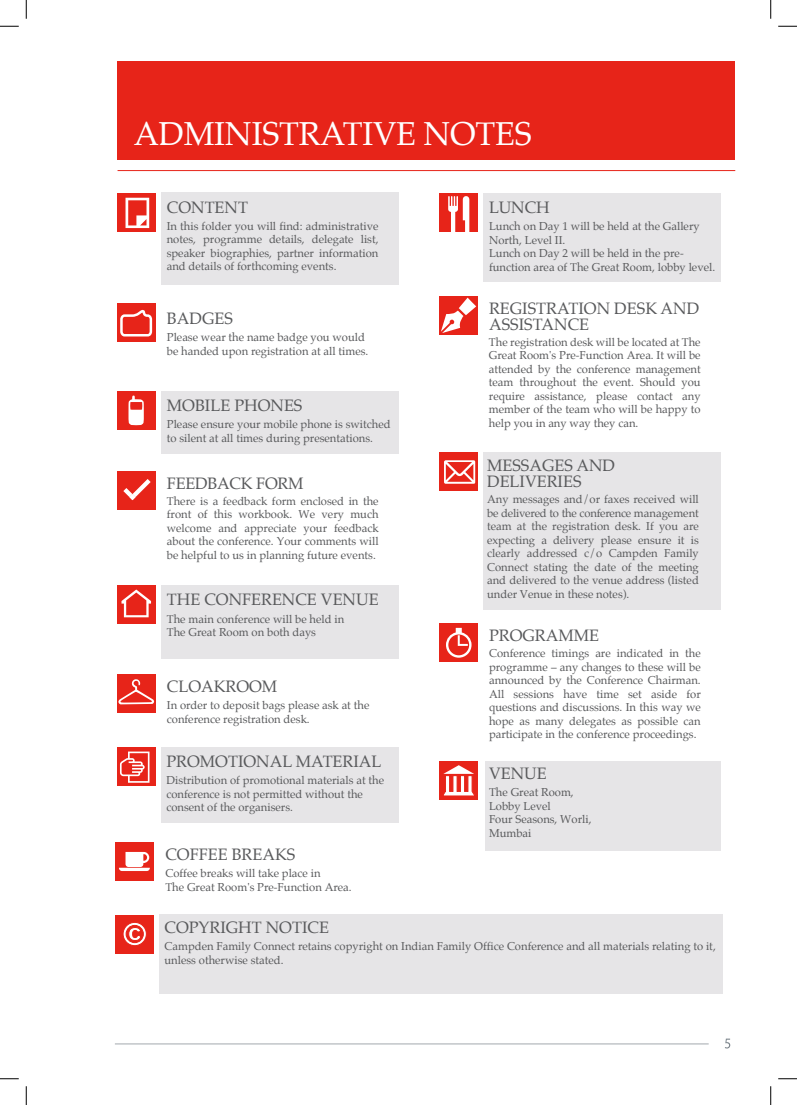
<style>
.page{position:relative;width:797px;height:1105px;background:#fff}
.page>*{position:absolute;margin:0;border:0;box-sizing:border-box;transform-origin:0 0}
.t1{font:32.5px "Palatino";letter-spacing:-.01em;color:#fff}
.t2{font:16.25px/16.2px "Palatino";color:#58595b}
.t3{font:11.25px/13.5px "Palatino";color:#58595b}
</style>
<div class="page">
<svg style="left:725px;top:1038px;width:5px;height:10px"></svg>
<hr style="left:115px;top:1043px;width:593px;height:1px;background:#a2a8ad">
<div style="left:118px;top:62px;width:617px;height:98px;background:#e72419"></div>
<hr style="left:117px;top:170px;width:618px;height:1px;background:#e72419">
<div style="left:117px;top:193px;width:39px;height:39px;background:#e72419"></div>
<div style="left:161px;top:193px;width:237px;height:92px;background:#e6e5e7"></div>
<svg style="left:125px;top:198px;width:24px;height:30px"></svg>
<div style="left:117px;top:303px;width:39px;height:39px;background:#e72419"></div>
<svg style="left:120px;top:309px;width:33px;height:28px"></svg>
<div style="left:117px;top:471px;width:39px;height:39px;background:#e72419"></div>
<svg style="left:123px;top:479px;width:28px;height:21px"></svg>
<div style="left:117px;top:674px;width:39px;height:39px;background:#e72419"></div>
<svg style="left:118px;top:679px;width:36px;height:25px"></svg>
<div style="left:439px;top:452px;width:39px;height:39px;background:#e72419"></div>
<div style="left:483px;top:452px;width:237px;height:158px;background:#e6e5e7"></div>
<svg style="left:444px;top:460px;width:31px;height:24px"></svg>
<div style="left:439px;top:623px;width:39px;height:39px;background:#e72419"></div>
<svg style="left:446px;top:628px;width:25px;height:30px"></svg>
<div style="left:117px;top:747px;width:39px;height:39px;background:#e72419"></div>
<div style="left:161px;top:747px;width:237px;height:76px;background:#e6e5e7"></div>
<svg style="left:120px;top:751px;width:29px;height:32px"></svg>
<div style="left:115px;top:914px;width:39px;height:39px;background:#e72419"></div>
<div style="left:159px;top:914px;width:563px;height:80px;background:#e6e5e7"></div>
<svg style="left:123px;top:922px;width:24px;height:24px"></svg>
<div style="left:439px;top:193px;width:39px;height:39px;background:#e72419"></div>
<div style="left:483px;top:193px;width:237px;height:89px;background:#e6e5e7"></div>
<svg style="left:448px;top:196px;width:21px;height:36px"></svg>
<div style="left:485px;top:761px;width:235px;height:90px;background:#e6e5e7"></div>
<div style="left:439px;top:761px;width:39px;height:39px;background:#e72419"></div>
<svg style="left:443px;top:765px;width:31px;height:31px"></svg>
<div style="left:117px;top:585px;width:39px;height:39px;background:#e72419"></div>
<div style="left:161px;top:585px;width:237px;height:74px;background:#e6e5e7"></div>
<svg style="left:121px;top:589px;width:30px;height:28px"></svg>
<div style="left:117px;top:391px;width:39px;height:39px;background:#e72419"></div>
<div style="left:161px;top:391px;width:237px;height:62px;background:#e6e5e7"></div>
<svg style="left:128px;top:396px;width:16px;height:29px"></svg>
<div style="left:115px;top:842px;width:39px;height:39px;background:#e72419"></div>
<svg style="left:119px;top:852px;width:31px;height:19px"></svg>
<div style="left:439px;top:296px;width:39px;height:39px;background:#e72419"></div>
<svg style="left:441px;top:298px;width:35px;height:35px"></svg>
<svg style="left:0;top:25px;width:19px;height:2px"></svg>
<svg style="left:778px;top:25px;width:19px;height:2px"></svg>
<svg style="left:0;top:1078px;width:19px;height:1px"></svg>
<svg style="left:778px;top:1078px;width:19px;height:1px"></svg>
<svg style="left:25px;top:0;width:2px;height:19px"></svg>
<svg style="left:25px;top:1086px;width:2px;height:19px"></svg>
<svg style="left:770px;top:0;width:1px;height:19px"></svg>
<svg style="left:770px;top:1086px;width:1px;height:19px"></svg>
<h1 class="t1" style="left:134px;top:107px;width:399px">ADMINISTRATIVE NOTES</h1>
<h2 class="t2" style="left:167px;top:199px;width:83px">CONTENT</h2>
<p class="t3" style="left:167px;top:219px;width:213px;text-align:justify">In this folder you will find: administrative notes, programme details, delegate list, speaker biographies, partner information and details of forthcoming events.</p>
<h2 class="t2" style="left:167px;top:310px;width:68px">BADGES</h2>
<p class="t3" style="left:167px;top:330px;width:203px">Please wear the name badge you would be handed upon registration at all times.</p>
<h2 class="t2" style="left:167px;top:397px;width:137px">MOBILE PHONES</h2>
<p class="t3" style="left:167px;top:417px;width:225px">Please ensure your mobile phone is switched to silent at all times during presentations.</p>
<h2 class="t2" style="left:167px;top:475px;width:138px">FEEDBACK FORM</h2>
<p class="t3" style="left:167px;top:494px;width:213px;text-align:justify">There is a feedback form enclosed in the front of this workbook. We very much welcome and appreciate your feedback about the conference. Your comments will be helpful to us in planning future events.</p>
<h2 class="t2" style="left:167px;top:592px;width:213px">THE CONFERENCE VENUE</h2>
<p class="t3" style="left:167px;top:612px;width:179px">The main conference will be held in<br>The Great Room on both days</p>
<h2 class="t2" style="left:167px;top:678px;width:112px">CLOAKROOM</h2>
<p class="t3" style="left:167px;top:698px;width:204px">In order to deposit bags please ask at the conference registration desk.</p>
<h2 class="t2" style="left:166px;top:753px;width:216px">PROMOTIONAL MATERIAL</h2>
<p class="t3" style="left:166px;top:774px;width:219px">Distribution of promotional materials at the conference is not permitted without the consent of the organisers.</p>
<h2 class="t2" style="left:165px;top:846px;width:131px">COFFEE BREAKS</h2>
<p class="t3" style="left:165px;top:866px;width:188px">Coffee breaks will take place in<br>The Great Room's Pre-Function Area.</p>
<h2 class="t2" style="left:489px;top:199px;width:62px">LUNCH</h2>
<p class="t3" style="left:489px;top:220px;width:228px">Lunch on Day 1 will be held at the Gallery North, Level II.<br>Lunch on Day 2 will be held in the pre&shy;function area of The Great Room, lobby level.</p>
<h2 class="t2" style="left:489px;top:300px;width:212px">REGISTRATION DESK AND<br>ASSISTANCE</h2>
<p class="t3" style="left:489px;top:335px;width:213px;text-align:justify">The registration desk will be located at The Great Room's Pre-Function Area. It will be attended by the conference management team throughout the event. Should you require assistance, please contact any member of the team who will be happy to help you in any way they can.</p>
<h2 class="t2" style="left:487px;top:457px;width:130px">MESSAGES AND<br>DELIVERIES</h2>
<p class="t3" style="left:487px;top:492px;width:213px;text-align:justify">Any messages and/or faxes received will be delivered to the conference management team at the registration desk. If you are expecting a delivery please ensure it is clearly addressed c/o Campden Family Connect stating the date of the meeting and delivered to the venue address (listed under Venue in these notes).</p>
<h2 class="t2" style="left:489px;top:627px;width:112px">PROGRAMME</h2>
<p class="t3" style="left:489px;top:646px;width:213px;text-align:justify">Conference timings are indicated in the programme – any changes to these will be announced by the Conference Chairman.<br>All sessions have time set aside for questions and discussions. In this way we hope as many delegates as possible can participate in the conference proceedings.</p>
<h2 class="t2" style="left:489px;top:765px;width:59px">VENUE</h2>
<p class="t3" style="left:489px;top:785px;width:104px">The Great Room,<br>Lobby Level<br>Four Seasons, Worli,<br>Mumbai</p>
<h2 class="t2" style="left:164px;top:919px;width:166px">COPYRIGHT NOTICE</h2>
<p class="t3" style="left:164px;top:939px;width:553px">Campden Family Connect retains copyright on Indian Family Office Conference and all materials relating to it, unless otherwise stated.</p>
</div>
